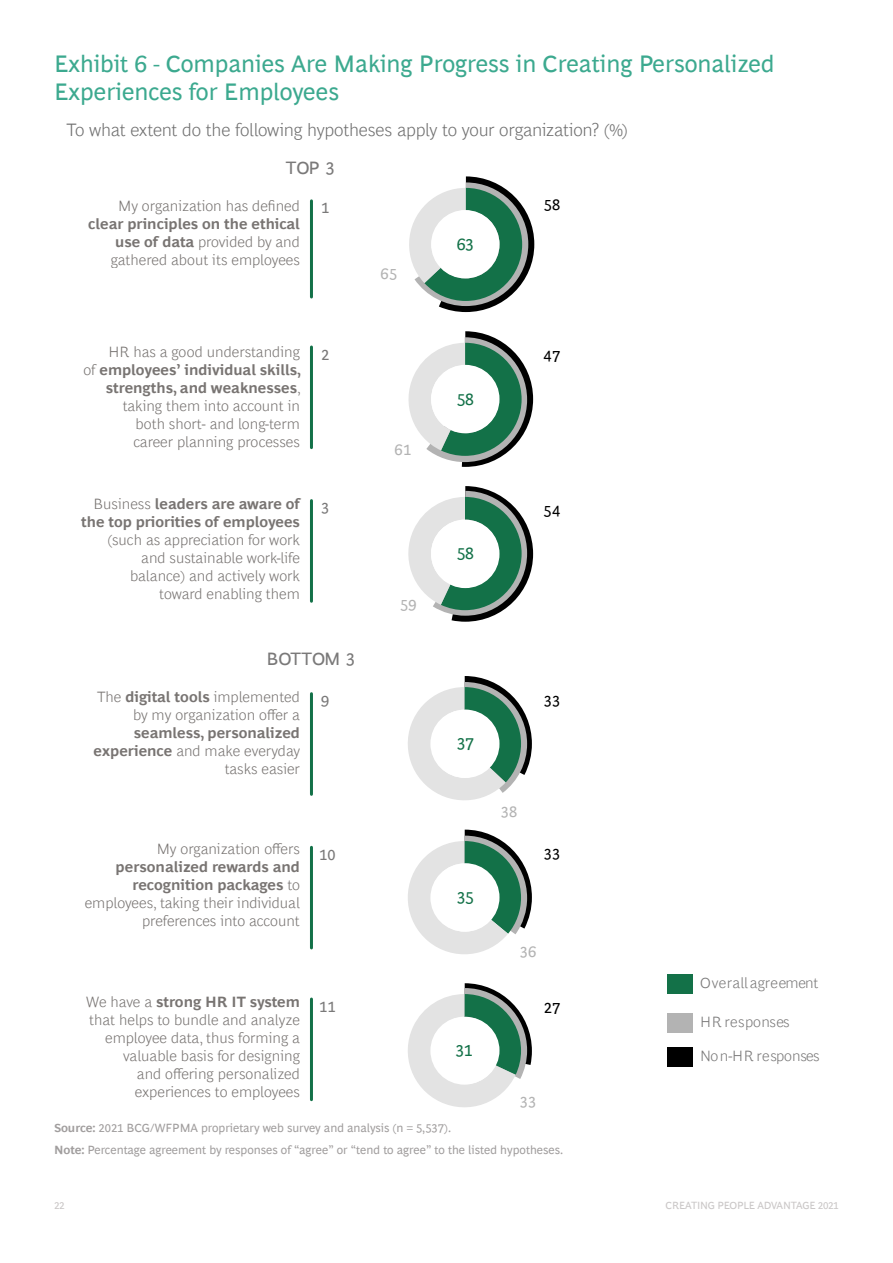
<style>
.page{position:relative;width:893px;height:1263px;background:#fff}
.page>*{position:absolute;margin:0;border:0;box-sizing:border-box;transform-origin:0 0}
.t1{font:24px/28.8px "Henderson BCG Sans";color:#3ca98f}
.t2{font:300 18px "Henderson BCG Sans";letter-spacing:-.015em;color:#707070}
.t3{font:18px "Henderson BCG Sans";letter-spacing:.005em;color:#7a7979}
.t4{font:16.8px "Henderson BCG Sans";letter-spacing:-.02em;color:#137148}
.t5{font:15.6px "Henderson BCG Sans";letter-spacing:.02em;color:#000}
.t6{font:15.6px "Henderson BCG Sans";letter-spacing:.02em;color:#b3b3b3}
.t7{font:15.6px "Henderson BCG Sans";color:#7a7979}
.t8{font:300 15px/18px "Henderson BCG Sans";color:#787472;text-align:right}
.t9{font:700 15px/18px "Henderson BCG Sans";color:#787472;text-align:right}
.t10{font:300 15px "Henderson BCG Sans";letter-spacing:.015em;color:#7a7979}
.t11{font:12px/21.3px "Henderson BCG Sans";color:#a19e9e}
.t12{font:10.5px "Henderson BCG Sans";letter-spacing:-.02em;color:#cac7c7}
.s1{font-weight:700}
.s2{font-weight:300}
</style>
<div class="page">
<hr style="left:310px;top:347px;width:3px;height:101px;background:#137148">
<hr style="left:310px;top:501px;width:3px;height:100px;background:#137148">
<hr style="left:310px;top:201px;width:3px;height:96px;background:#137148">
<hr style="left:310px;top:694px;width:3px;height:100px;background:#137148">
<hr style="left:310px;top:847px;width:3px;height:101px;background:#137148">
<hr style="left:310px;top:999px;width:3px;height:101px;background:#137148">
<div style="left:667px;top:1013px;width:25px;height:19px;background:#b3b3b3"></div>
<div style="left:667px;top:974px;width:25px;height:19px;background:#137148"></div>
<div style="left:667px;top:1047px;width:25px;height:19px;background:#000"></div>
<svg style="left:409px;top:176px;width:125px;height:136px"></svg>
<svg style="left:408px;top:331px;width:125px;height:136px"></svg>
<svg style="left:408px;top:486px;width:125px;height:136px"></svg>
<svg style="left:408px;top:983px;width:124px;height:124px"></svg>
<svg style="left:408px;top:676px;width:124px;height:124px"></svg>
<svg style="left:408px;top:830px;width:124px;height:124px"></svg>
<div style="left:431px;top:210px;width:68px;height:68px;background:#fff;border-radius:50%"></div>
<div style="left:431px;top:365px;width:68px;height:68px;background:#fff;border-radius:50%"></div>
<div style="left:431px;top:520px;width:68px;height:68px;background:#fff;border-radius:50%"></div>
<div style="left:431px;top:1017px;width:68px;height:67px;background:#fff;border-radius:50%"></div>
<div style="left:431px;top:710px;width:68px;height:68px;background:#fff;border-radius:50%"></div>
<div style="left:431px;top:863px;width:68px;height:69px;background:#fff;border-radius:50%"></div>
<h1 class="t1" style="left:54px;top:47px;width:722px">Exhibit 6 - Companies Are Making Progress in Creating Personalized<br>Experiences for Employees</h1>
<p class="t2" style="left:67px;top:117px;width:563px">To what extent do the following hypotheses apply to your organization? (%)</p>
<p class="t3" style="left:286px;top:155px;width:50px">TOP 3</p>
<p class="t8" style="left:118px;top:195px;width:183px">My organization has defined</p>
<p class="t8" style="left:111px;top:213px;width:191px;text-align:justify;text-indent:-23px"><span class="s1">clear principles on the ethical use of data</span> provided by and gathered about its employees</p>
<p class="t7" style="left:321px;top:197px;width:10px">1</p>
<p class="t8" style="left:83px;top:342px;width:219px">HR has a good understanding<br>of <span class="s1">employees’ individual skills, strengths, and weaknesses</span>, taking them into account in<br>both short- and long-term<br>career planning processes</p>
<p class="t9" style="left:81px;top:494px;width:220px"><span class="s2">Business</span> leaders are aware of the top priorities of employees</p>
<p class="t8" style="left:107px;top:530px;width:194px">(such as appreciation for work and sustainable work-life balance) and actively work toward enabling them</p>
<p class="t7" style="left:321px;top:343px;width:10px">2</p>
<p class="t7" style="left:321px;top:496px;width:10px">3</p>
<p class="t3" style="left:267px;top:646px;width:90px">BOTTOM 3</p>
<p class="t8" style="left:97px;top:686px;width:204px">The <span class="s1">digital tools</span> implemented by my organization offer a</p>
<p class="t9" style="left:93px;top:722px;width:208px">seamless, personalized experience <span class="s2">and make everyday tasks easier</span></p>
<p class="t7" style="left:321px;top:689px;width:10px">9</p>
<p class="t6" style="left:381px;top:262px;width:18px">65</p>
<p class="t6" style="left:395px;top:438px;width:18px">61</p>
<p class="t6" style="left:400px;top:593px;width:18px">59</p>
<p class="t8" style="left:157px;top:839px;width:145px">My organization offers</p>
<p class="t8" style="left:85px;top:857px;width:217px"><span class="s1">personalized rewards and recognition packages</span> to employees, taking their individual preferences into account</p>
<p class="t7" style="left:319px;top:843px;width:18px">10</p>
<p class="t8" style="left:86px;top:991px;width:215px">We have a <span class="s1">strong HR IT system </span>that helps to bundle and analyze employee data, thus forming a valuable basis for designing<br>and offering personalized experiences to employees</p>
<p class="t7" style="left:319px;top:995px;width:18px">11</p>
<p class="t4" style="left:457px;top:232px;width:19px">63</p>
<p class="t4" style="left:457px;top:387px;width:19px">58</p>
<p class="t4" style="left:457px;top:541px;width:19px">58</p>
<p class="t5" style="left:544px;top:193px;width:18px">58</p>
<p class="t5" style="left:544px;top:344px;width:18px">47</p>
<p class="t5" style="left:544px;top:499px;width:18px">54</p>
<p class="t4" style="left:457px;top:731px;width:19px">37</p>
<p class="t4" style="left:457px;top:885px;width:19px">35</p>
<p class="t4" style="left:456px;top:1038px;width:19px">31</p>
<p class="t5" style="left:544px;top:689px;width:18px">33</p>
<p class="t6" style="left:501px;top:800px;width:18px">38</p>
<p class="t5" style="left:544px;top:843px;width:18px">33</p>
<p class="t6" style="left:520px;top:941px;width:18px">36</p>
<p class="t5" style="left:544px;top:996px;width:18px">27</p>
<p class="t6" style="left:520px;top:1090px;width:18px">33</p>
<p class="t11" style="left:54px;top:1117px;width:511px"><span class="s1">Source:</span> 2021 BCG/WFPMA proprietary web survey and analysis (n = 5,537).<br><span class="s1">Note:</span> Percentage agreement by responses of “agree” or “tend to agree” to the listed hypotheses.</p>
<p class="t10" style="left:700px;top:972px;width:120px">Overall agreement</p>
<p class="t10" style="left:700px;top:1011px;width:91px">HR responses</p>
<p class="t10" style="left:700px;top:1045px;width:121px">Non-HR responses</p>
<p class="t12" style="left:54px;top:1198px;width:12px">22</p>
<p class="t12" style="left:666px;top:1198px;width:175px">CREATING PEOPLE ADVANTAGE 2021</p>
</div>
